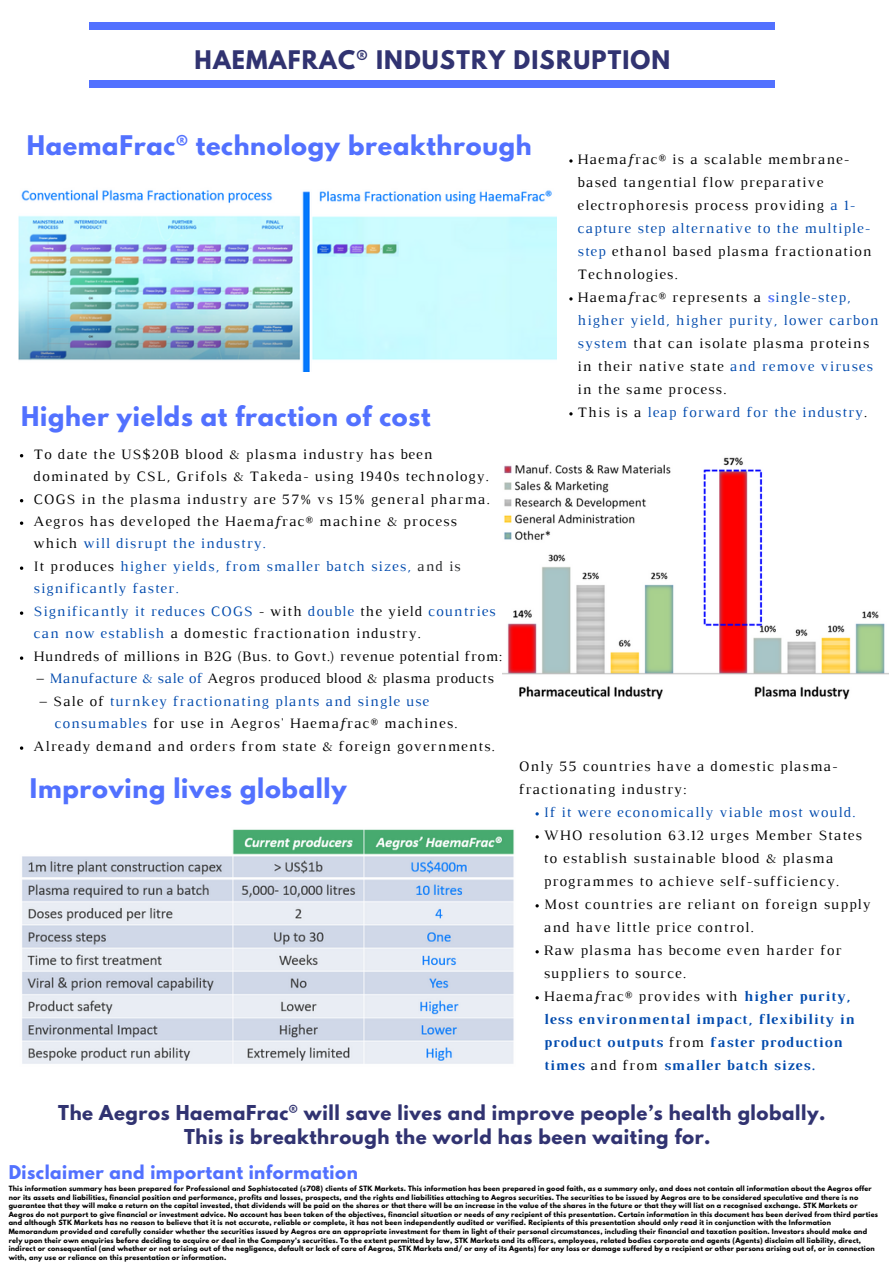
<style>
.page{position:relative;width:893px;height:1264px;background:#fff}
.page>*{position:absolute;margin:0;border:0;box-sizing:border-box;transform-origin:0 0}
.t1{font:700 24px "League Spartan";letter-spacing:.03em;color:#5271ff}
.t2{font:700 22.65px "League Spartan";letter-spacing:.05em;color:#313371}
.t3{font:700 18.15px "League Spartan";letter-spacing:.03em;color:#313371}
.t4{font:700 16.8px "League Spartan";letter-spacing:.03em;color:#5271ff}
.t5{font:14.7px/23px "Luthier";letter-spacing:.07em;color:#000}
.t6{font:14.7px/22.5px "Luthier";letter-spacing:.07em;color:#004aad}
.t7{font:700 14.7px/23px "Luthier";letter-spacing:.07em;color:#004aad}
.t8{font:14.7px "Luthier";letter-spacing:.04em;color:#000}
.t9{font:14.7px "Luthier";letter-spacing:.035em;color:#000}
.t10{font:700 6.45px/8.6px "League Spartan";letter-spacing:.035em;color:#000}
.s1{font-style:italic}
.s2{color:#004aad}
.s3{color:#000}
.s4{color:#232426}
.s5{font-weight:700;color:#5271ff}
.s6{font-weight:400;color:#000}
.s7{font-weight:400;font-style:italic;color:#000}
</style>
<div class="page">
<svg style="left:20px;top:521px;width:3px;height:4px"></svg>
<svg style="left:20px;top:566px;width:3px;height:4px"></svg>
<svg style="left:20px;top:611px;width:3px;height:4px"></svg>
<svg style="left:20px;top:656px;width:3px;height:4px"></svg>
<svg style="left:569px;top:159px;width:3px;height:4px"></svg>
<div style="left:89px;top:81px;width:685px;height:7px;background:#5271ff"></div>
<div style="left:90px;top:23px;width:684px;height:7px;background:#5271ff"></div>
<img style="left:502px;top:457px;width:386px;height:242px">
<img style="left:19px;top:189px;width:537px;height:183px">
<img style="left:22px;top:829px;width:492px;height:235px">
<p class="t2" style="left:194px;top:49px;width:477px">HAEMAFRAC® INDUSTRY DISRUPTION</p>
<p class="t1" style="left:27px;top:133px;width:506px">HaemaFrac® technology breakthrough</p>
<p class="t1" style="left:21px;top:404px;width:411px">Higher yields at fraction of cost</p>
<p class="t5" style="left:34px;top:443px;width:456px;line-height:22.5px">To date the US$20B blood &amp; plasma industry has been dominated by CSL, Grifols &amp; Takeda- using 1940s technology.</p>
<p class="t5" style="left:34px;top:488px;width:457px">COGS in the plasma industry are 57% vs 15% general pharma.</p>
<p class="t5" style="left:34px;top:511px;width:425px;line-height:22.5px">Aegros has developed the Haema<span class="s1">f</span>rac® machine &amp; process which <span class="s2">will disrupt the industry.</span></p>
<p class="t6" style="left:34px;top:556px;width:428px"><span class="s3">It produces</span> higher yields, from smaller batch sizes, <span class="s4">and is </span>significantly faster.</p>
<p class="t6" style="left:34px;top:601px;width:463px">Significantly it reduces COGS <span class="s3">- with</span> double <span class="s3">the yield</span> countries can now establish <span class="s3">a domestic fractionation industry.</span></p>
<p class="t8" style="left:34px;top:650px;width:470px">Hundreds of millions in B2G (Bus. to Govt.) revenue potential from:</p>
<p class="t9" style="left:36px;top:673px;width:459px">– <span class="s2">Manufacture &amp; sale of</span> Aegros produced blood &amp; plasma products</p>
<p class="t6" style="left:39px;top:691px;width:391px"><span class="s3">– Sale of</span> turnkey fractionating plants and single use</p>
<p class="t5" style="left:54px;top:713px;width:404px"><span class="s2">consumables</span> for use in Aegros' Haema<span class="s1">f</span>rac® machines.</p>
<p class="t5" style="left:34px;top:735px;width:462px">Already demand and orders from state &amp; foreign governments.</p>
<p class="t5" style="left:577px;top:149px;width:295px">Haema<span class="s1">f</span>rac® is a scalable membrane&shy;based tangential flow preparative electrophoresis process providing <span class="s2">a 1- capture step alternative to the multiple&shy;step</span> ethanol based plasma fractionation Technologies.</p>
<p class="t5" style="left:577px;top:287px;width:302px">Haema<span class="s1">f</span>rac® represents a <span class="s5">s</span><span class="s2">ingle-step, higher yield, higher purity, lower carbon system</span> that can isolate plasma proteins in their native state <span class="s2">and remove viruses </span>in the same process.</p>
<p class="t6" style="left:577px;top:402px;width:291px"><span class="s3">This is a</span> leap forward for the industry<span class="s3">.</span></p>
<p class="t1" style="left:30px;top:776px;width:318px">Improving lives globally</p>
<p class="t5" style="left:518px;top:756px;width:320px">Only 55 countries have a domestic plasma&shy;fractionating industry:</p>
<p class="t6" style="left:543px;top:802px;width:313px">If it were economically viable most would.</p>
<p class="t5" style="left:543px;top:824px;width:319px">WHO resolution 63.12 urges Member States to establish sustainable blood &amp; plasma programmes to achieve self-sufficiency.</p>
<p class="t5" style="left:543px;top:893px;width:328px">Most countries are reliant on foreign supply and have little price control.</p>
<p class="t5" style="left:543px;top:939px;width:299px">Raw plasma has become even harder for suppliers to source.</p>
<p class="t7" style="left:543px;top:985px;width:312px"><span class="s6">Haema</span><span class="s7">f</span><span class="s6">rac® provides with</span> higher purity, less environmental impact, flexibility in product outputs <span class="s6">from</span> faster production times <span class="s6">and from</span> smaller batch sizes.</p>
<p class="t3" style="left:58px;top:1103px;width:768px">The Aegros HaemaFrac® will save lives and improve people’s health globally.</p>
<p class="t3" style="left:184px;top:1127px;width:528px">This is breakthrough the world has been waiting for.</p>
<p class="t4" style="left:9px;top:1163px;width:351px">Disclaimer and important information</p>
<p class="t10" style="left:9px;top:1184px;width:870px">This information summary has been prepared for Professional and Sophistocated (s708) clients of STK Markets. This information has been prepared in good faith, as a summary only, and does not contain all information about the Aegros offer nor its assets and liabilities, financial position and performance, profits and losses, prospects, and the rights and liabilities attaching to Aegros securities. The securities to be issued by Aegros are to be considered speculative and there is no guarantee that they will make a return on the capital invested, that dividends will be paid on the shares or that there will be an increase in the value of the shares in the future or that they will list on a recognised exchange. STK Markets or Aegros do not purport to give financial or investment advice. No account has been taken of the objectives, financial situation or needs of any recipient of this presentation. Certain information in this document has been derived from third parties and although STK Markets has no reason to believe that it is not accurate, reliable or complete, it has not been independently audited or verified. Recipients of this presentation should only read it in conjunction with the Information Memorandum provided and carefully consider whether the securities issued by Aegros are an appropriate investment for them in light of their personal circumstances, including their financial and taxation position. Investors should make and rely upon their own enquiries before deciding to acquire or deal in the Company's securities. To the extent permitted by law, STK Markets and its officers, employees, related bodies corporate and agents (Agents) disclaim all liability, direct, indirect or consequential (and whether or not arising out of the negligence, default or lack of care of Aegros, STK Markets and/ or any of its Agents) for any loss or damage suffered by a recipient or other persons arising out of, or in connection with, any use or reliance on this presentation or information.</p>
</div>
